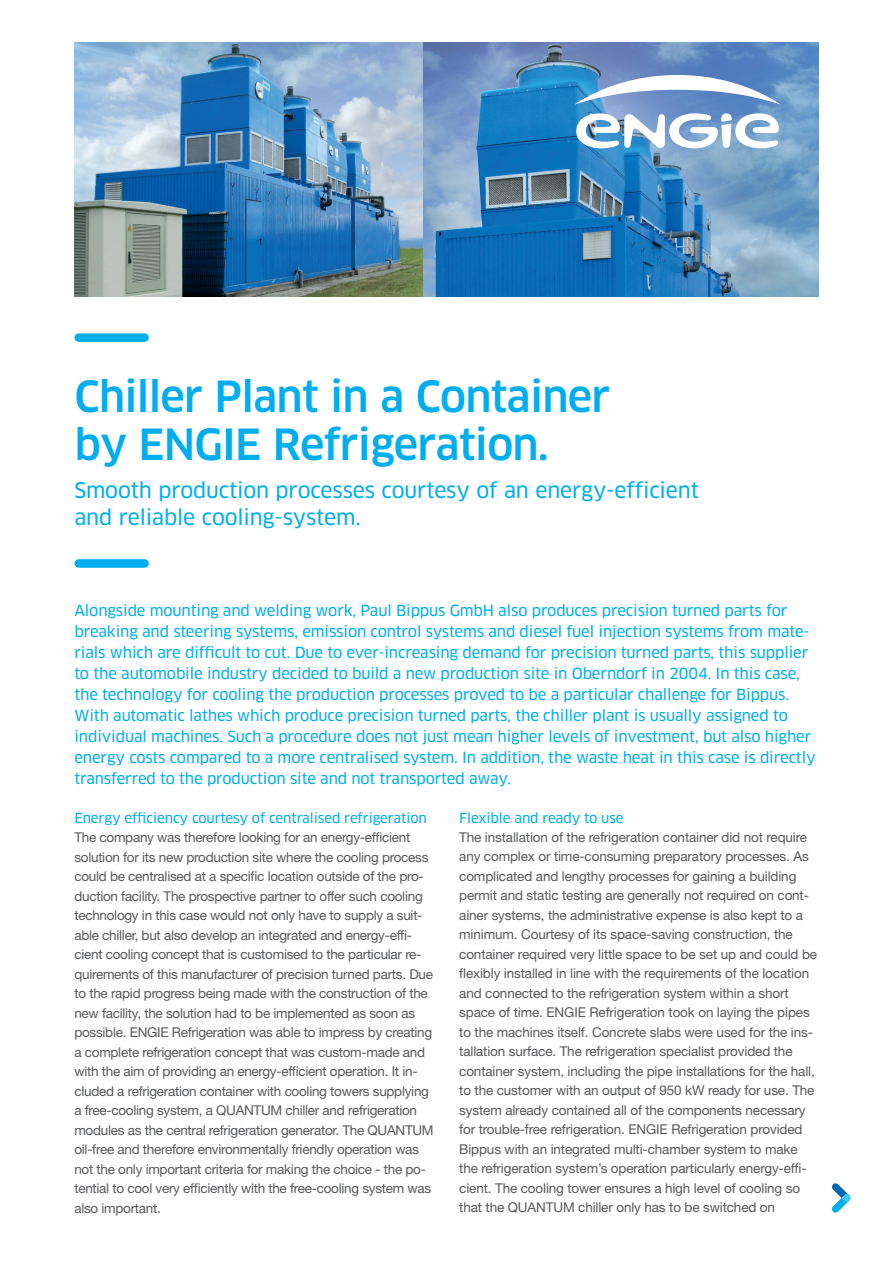
<style>
.page{position:relative;width:893px;height:1263px;background:#fff}
.page>*{position:absolute;margin:0;border:0;box-sizing:border-box;transform-origin:0 0}
.t1{font:500 42px/48px "Clan Pro";letter-spacing:-.02em;color:#00aeef}
.t2{font:21px/27px "Clan Pro News";letter-spacing:-.01em;color:#00aeef}
.t3{font:15px/21px "Clan Pro News";letter-spacing:-.01em;color:#00aeef}
.t4{font:13.5px/19.5px "Helvetica Neue LT Std";letter-spacing:-.02em;color:#57585a}
.t5{font:13.5px "Clan Pro News";letter-spacing:-.01em;color:#00aeef}
</style>
<div class="page">
<img style="left:74px;top:43px;width:349px;height:253px">
<img style="left:423px;top:43px;width:396px;height:253px">
<svg style="left:574px;top:75px;width:207px;height:30px"></svg>
<svg style="left:576px;top:113px;width:203px;height:36px"></svg>
<div style="left:79px;top:333px;width:66px;height:9px;background:#00aeef"></div>
<div style="left:79px;top:559px;width:66px;height:9px;background:#00aeef"></div>
<svg style="left:832px;top:1183px;width:19px;height:30px"></svg>
<h1 class="t1" style="left:74px;top:373px;width:538px">Chiller Plant in a Container by ENGIE Refrigeration.</h1>
<h2 class="t2" style="left:74px;top:476px;width:626px">Smooth production processes courtesy of an energy-efficient and reliable cooling-system.</h2>
<p class="t3" style="left:74px;top:600px;width:743px">Alongside mounting and welding work, Paul Bippus GmbH also produces precision turned parts for breaking and steering systems, emission control systems and diesel fuel injection systems from mate&shy;rials which are difficult to cut. Due to ever-increasing demand for precision turned parts, this supplier to the automobile industry decided to build a new production site in Oberndorf in 2004. In this case, the technology for cooling the production processes proved to be a particular challenge for Bippus.<br>With automatic lathes which produce precision turned parts, the chiller plant is usually assigned to individual machines. Such a procedure does not just mean higher levels of investment, but also higher energy costs compared to a more centralised system. In addition, the waste heat in this case is directly transferred to the production site and not transported away.</p>
<p class="t5" style="left:74px;top:810px;width:354px">Energy efficiency courtesy of centralised refrigeration</p>
<p class="t4" style="left:74px;top:827px;width:361px">The company was therefore looking for an energy-efficient solution for its new production site where the cooling process could be centralised at a specific location outside of the pro&shy;duction facility. The prospective partner to offer such cooling technology in this case would not only have to supply a suit&shy;able chiller, but also develop an integrated and energy-effi&shy;cient cooling concept that is customised to the particular re&shy;quirements of this manufacturer of precision turned parts. Due to the rapid progress being made with the construction of the new facility, the solution had to be implemented as soon as possible. ENGIE Refrigeration was able to impress by creating a complete refrigeration concept that was custom-made and with the aim of providing an energy-efficient operation. It in&shy;cluded a refrigeration container with cooling towers supplying a free-cooling system, a QUANTUM chiller and refrigeration modules as the central refrigeration generator. The QUANTUM oil-free and therefore environmentally friendly operation was not the only important criteria for making the choice - the po&shy;tential to cool very efficiently with the free-cooling system was also important.</p>
<p class="t5" style="left:459px;top:809px;width:166px">Flexible and ready to use</p>
<p class="t4" style="left:459px;top:827px;width:359px">The installation of the refrigeration container did not require any complex or time-consuming preparatory processes. As complicated and lengthy processes for gaining a building permit and static testing are generally not required on cont&shy;ainer systems, the administrative expense is also kept to a minimum. Courtesy of its space-saving construction, the container required very little space to be set up and could be flexibly installed in line with the requirements of the location and connected to the refrigeration system within a short space of time. ENGIE Refrigeration took on laying the pipes to the machines itself. Concrete slabs were used for the ins&shy;tallation surface. The refrigeration specialist provided the container system, including the pipe installations for the hall, to the customer with an output of 950 kW ready for use. The system already contained all of the components necessary for trouble-free refrigeration. ENGIE Refrigeration provided Bippus with an integrated multi-chamber system to make the refrigeration system’s operation particularly energy-effi&shy;cient. The cooling tower ensures a high level of cooling so that the QUANTUM chiller only has to be switched on</p>
</div>
